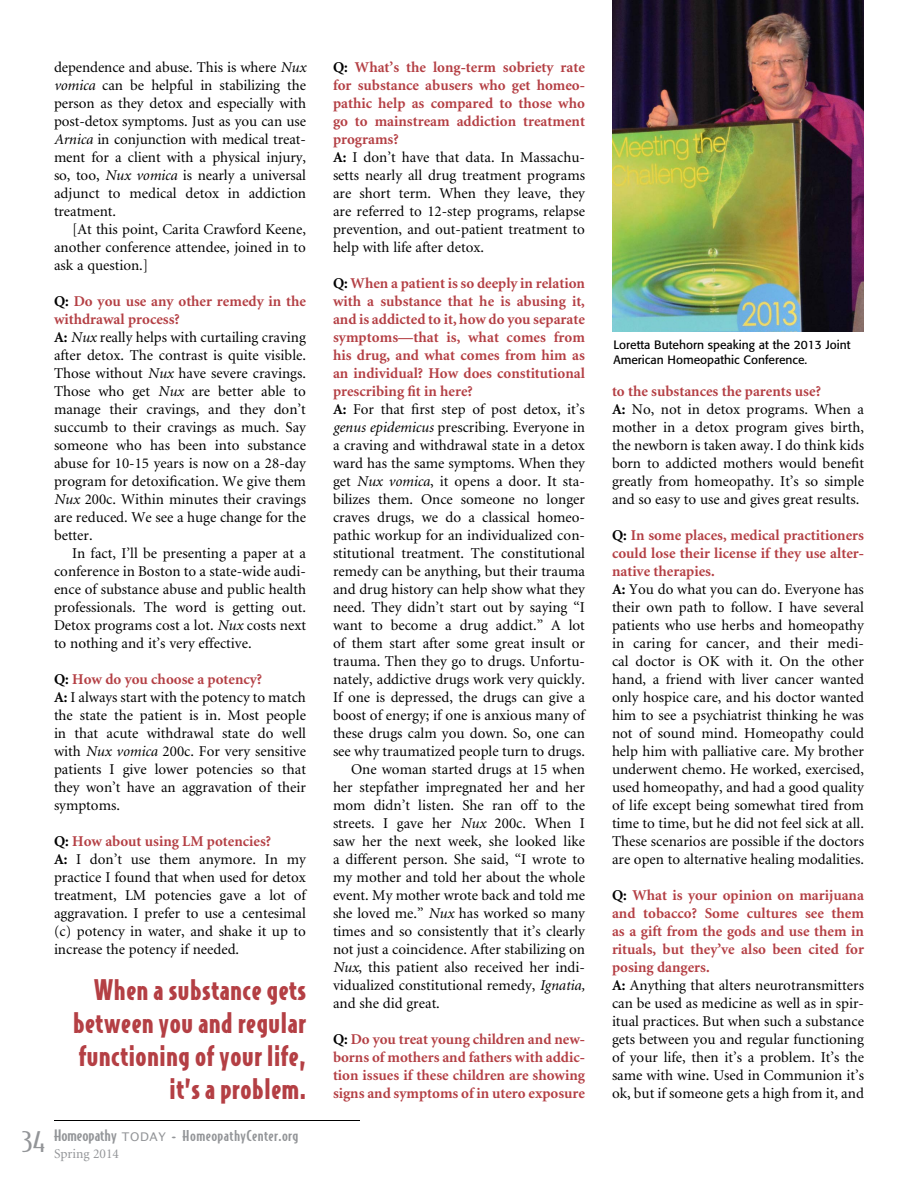
<style>
.page{position:relative;width:918px;height:1188px;background:#fff}
.page>*{position:absolute;margin:0;border:0;box-sizing:border-box;transform-origin:0 0}
.t1{font:900 27px/33px "Bodega Sans";letter-spacing:.025em;color:#b43f44;text-align:right}
.t2{font:15px/18px "Minion";color:#000}
.t3{font:700 15px/18px "Minion";color:#b43f44;text-align:justify}
.t4{font:500 14.25px "Bodega Sans";letter-spacing:.025em;color:#939598;scale:1.2 1}
.t5{font:13.5px "Minion";color:#939598}
.t6{font:12px/15px "Formata";color:#000}
.s1{font-style:italic}
.s2{font-weight:700}
.s3{font-weight:700;color:#b43f44}
.s4{font-weight:300;font-size:27px}
.s5{font-size:15px}
.s6{font-family:"Lucida Grande";font-weight:400;font-size:12px}
.s7{font-size:12px}
.s8{color:#000}
</style>
<div class="page">
<hr style="left:54px;top:1120px;width:306px;height:1px;background:#000">
<img style="left:612px;top:0;width:252px;height:332px">
<p class="t2" style="left:54px;top:59px;width:254px;text-align:justify">dependence and abuse. This is where <span class="s1">Nux vomica</span> can be helpful in stabilizing the person as they detox and especially with post-detox symptoms. Just as you can use <span class="s1">Arnica</span> in conjunction with medical treat&shy;ment for a client with a physical injury, so, too, <span class="s1">Nux vomica</span> is nearly a universal adjunct to medical detox in addiction treatment.</p>
<p class="t2" style="left:54px;top:221px;width:254px;text-align:justify;text-indent:18px">[At this point, Carita Crawford Keene, another conference attendee, joined in to ask a question.]</p>
<p class="t2" style="left:54px;top:293px;width:254px"><span class="s2">Q:</span> <span class="s3">Do you use any other remedy in the withdrawal process?<br></span><span class="s2">A:</span> <span class="s1">Nux</span> really helps with curtailing craving after detox. The contrast is quite visible.<br>Those without <span class="s1">Nux</span> have severe cravings.<br>Those who get <span class="s1">Nux</span> are better able to manage their cravings, and they don’t succumb to their cravings as much. Say someone who has been into substance abuse for 10-15 years is now on a 28-day program for detoxification. We give them <span class="s1">Nux</span> 200c. Within minutes their cravings are reduced. We see a huge change for the better.</p>
<p class="t2" style="left:54px;top:545px;width:254px;text-align:justify;text-indent:18px">In fact, I’ll be presenting a paper at a conference in Boston to a state-wide audi&shy;ence of substance abuse and public health professionals. The word is getting out.<br>Detox programs cost a lot. <span class="s1">Nux</span> costs next to nothing and it’s very effective.</p>
<p class="t2" style="left:54px;top:671px;width:254px"><span class="s2">Q:</span> <span class="s3">How do you choose a potency?<br></span><span class="s2">A:</span> I always start with the potency to match the state the patient is in. Most people in that acute withdrawal state do well with <span class="s1">Nux vomica</span> 200c. For very sensitive patients I give lower potencies so that they won’t have an aggravation of their symptoms.</p>
<p class="t2" style="left:54px;top:833px;width:254px"><span class="s2">Q:</span> <span class="s3">How about using LM potencies?<br></span><span class="s2">A:</span> I don’t use them anymore. In my practice I found that when used for detox treatment, LM potencies gave a lot of aggravation. I prefer to use a centesimal (c) potency in water, and shake it up to increase the potency if needed.</p>
<h1 class="t1" style="left:73px;top:972px;width:234px">When a substance gets between you and regular functioning of your life, it’s a problem.</h1>
<p class="t4" style="left:22px;top:1127px;width:232px"><span class="s4">34</span> <span class="s5">Homeopathy</span> <span class="s6">TODAY</span> <span class="s7">•</span> HomeopathyCenter.org</p>
<p class="t5" style="left:54px;top:1147px;width:66px">Spring 2014</p>
<p class="t2" style="left:333px;top:59px;width:254px"><span class="s2">Q:</span> <span class="s3">What’s the long-term sobriety rate for substance abusers who get homeo&shy;pathic help as compared to those who go to mainstream addiction treatment programs?<br></span><span class="s2">A:</span> I don’t have that data. In Massachu&shy;setts nearly all drug treatment programs are short term. When they leave, they are referred to 12-step programs, relapse prevention, and out-patient treatment to help with life after detox.</p>
<p class="t3" style="left:333px;top:275px;width:254px"><span class="s8">Q:</span> When a patient is so deeply in relation</p>
<p class="t3" style="left:333px;top:293px;width:254px">with a substance that he is abusing it,</p>
<p class="t3" style="left:333px;top:311px;width:253px">and is addicted to it, how do you separate</p>
<p class="t3" style="left:333px;top:329px;width:254px">symptoms—that is, what comes from</p>
<p class="t3" style="left:333px;top:347px;width:253px">his drug, and what comes from him as</p>
<p class="t3" style="left:333px;top:365px;width:254px">an individual? How does constitutional</p>
<p class="t3" style="left:333px;top:383px;width:141px">prescribing fit in here?</p>
<p class="t2" style="left:333px;top:401px;width:253px"><span class="s2">A:</span> For that first step of post detox, it’s</p>
<p class="t2" style="left:333px;top:419px;width:253px"><span class="s1">genus epidemicus</span> prescribing. Everyone in</p>
<p class="t2" style="left:333px;top:437px;width:254px">a craving and withdrawal state in a detox</p>
<p class="t2" style="left:333px;top:455px;width:254px">ward has the same symptoms. When they</p>
<p class="t2" style="left:333px;top:473px;width:253px">get <span class="s1">Nux vomica</span>, it opens a door. It sta-</p>
<p class="t2" style="left:333px;top:491px;width:253px">bilizes them. Once someone no longer</p>
<p class="t2" style="left:333px;top:509px;width:254px">craves drugs, we do a classical homeo-</p>
<p class="t2" style="left:333px;top:527px;width:253px">pathic workup for an individualized con-</p>
<p class="t2" style="left:333px;top:545px;width:253px">stitutional treatment. The constitutional</p>
<p class="t2" style="left:333px;top:563px;width:254px">remedy can be anything, but their trauma</p>
<p class="t2" style="left:333px;top:581px;width:254px">and drug history can help show what they</p>
<p class="t2" style="left:333px;top:599px;width:254px">need. They didn’t start out by saying “I</p>
<p class="t2" style="left:333px;top:617px;width:253px">want to become a drug addict.” A lot</p>
<p class="t2" style="left:333px;top:635px;width:254px">of them start after some great insult or</p>
<p class="t2" style="left:333px;top:653px;width:254px">trauma. Then they go to drugs. Unfortu-</p>
<p class="t2" style="left:333px;top:671px;width:253px">nately, addictive drugs work very quickly.</p>
<p class="t2" style="left:333px;top:689px;width:253px">If one is depressed, the drugs can give a</p>
<p class="t2" style="left:333px;top:707px;width:254px">boost of energy; if one is anxious many of</p>
<p class="t2" style="left:333px;top:725px;width:254px">these drugs calm you down. So, one can</p>
<p class="t2" style="left:333px;top:743px;width:253px">see why traumatized people turn to drugs.</p>
<p class="t2" style="left:351px;top:761px;width:235px">One woman started drugs at 15 when</p>
<p class="t2" style="left:333px;top:779px;width:254px">her stepfather impregnated her and her</p>
<p class="t2" style="left:333px;top:797px;width:253px">mom didn’t listen. She ran off to the</p>
<p class="t2" style="left:333px;top:815px;width:254px">streets. I gave her <span class="s1">Nux</span> 200c. When I</p>
<p class="t2" style="left:333px;top:833px;width:253px">saw her the next week, she looked like</p>
<p class="t2" style="left:333px;top:851px;width:254px">a different person. She said, “I wrote to</p>
<p class="t2" style="left:333px;top:869px;width:253px">my mother and told her about the whole</p>
<p class="t2" style="left:333px;top:887px;width:253px">event. My mother wrote back and told me</p>
<p class="t2" style="left:333px;top:905px;width:253px">she loved me.” <span class="s1">Nux</span> has worked so many</p>
<p class="t2" style="left:333px;top:923px;width:254px">times and so consistently that it’s clearly</p>
<p class="t2" style="left:333px;top:941px;width:253px">not just a coincidence. After stabilizing on</p>
<p class="t2" style="left:333px;top:959px;width:253px"><span class="s1">Nux</span>, this patient also received her indi-</p>
<p class="t2" style="left:333px;top:977px;width:253px">vidualized constitutional remedy, <span class="s1">Ignatia,</span></p>
<p class="t2" style="left:333px;top:995px;width:108px">and she did great.</p>
<p class="t3" style="left:333px;top:1031px;width:254px"><span class="s8">Q:</span> Do you treat young children and new&shy;borns of mothers and fathers with addic&shy;tion issues if these children are showing signs and symptoms of in utero exposure</p>
<p class="t6" style="left:613px;top:337px;width:239px">Loretta Butehorn speaking at the 2013 Joint<br>American Homeopathic Conference.</p>
<p class="t2" style="left:612px;top:383px;width:254px"><span class="s3">to the substances the parents use?<br></span><span class="s2">A:</span> No, not in detox programs. When a mother in a detox program gives birth, the newborn is taken away. I do think kids born to addicted mothers would benefit greatly from homeopathy. It’s so simple and so easy to use and gives great results.</p>
<p class="t2" style="left:612px;top:527px;width:254px"><span class="s2">Q:</span> <span class="s3">In some places, medical practitioners could lose their license if they use alter&shy;native therapies.<br></span><span class="s2">A:</span> You do what you can do. Everyone has their own path to follow. I have several patients who use herbs and homeopathy in caring for cancer, and their medi&shy;cal doctor is OK with it. On the other hand, a friend with liver cancer wanted only hospice care, and his doctor wanted him to see a psychiatrist thinking he was not of sound mind. Homeopathy could help him with palliative care. My brother underwent chemo. He worked, exercised, used homeopathy, and had a good quality of life except being somewhat tired from time to time, but he did not feel sick at all.<br>These scenarios are possible if the doctors are open to alternative healing modalities.</p>
<p class="t2" style="left:612px;top:887px;width:254px"><span class="s2">Q:</span> <span class="s3">What is your opinion on marijuana and tobacco? Some cultures see them as a gift from the gods and use them in rituals, but they’ve also been cited for posing dangers.<br></span><span class="s2">A:</span> Anything that alters neurotransmitters can be used as medicine as well as in spir&shy;itual practices. But when such a substance gets between you and regular functioning of your life, then it’s a problem. It’s the same with wine. Used in Communion it’s ok, but if someone gets a high from it, and</p>
</div>
